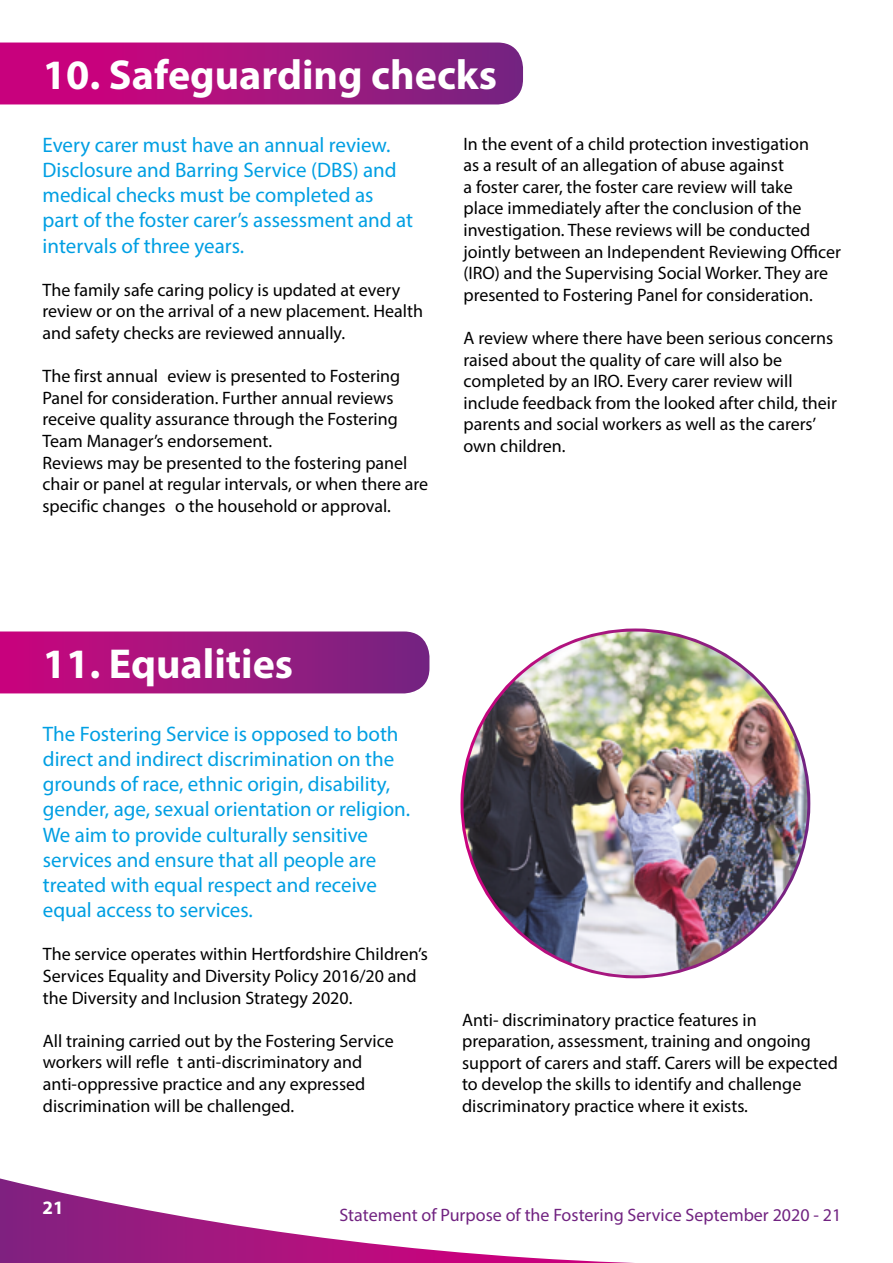
<style>
.page{position:relative;width:893px;height:1263px;background:#fff}
.page>*{position:absolute;margin:0;border:0;box-sizing:border-box;transform-origin:0 0}
.Page_Header{font:700 42px "Myriad Pro";color:#fff}
.Standfirst{font:21px/25.2px "Myriad Pro";color:#009fe3}
.t1{font:700 19.05px "Myriad Pro";color:#fff}
.Body_text{font:18px/21.6px "Myriad Pro";color:#000}
.t2{font:18px "Myriad Pro";color:#712381}
</style>
<div class="page">
<svg style="left:0;top:43px;width:523px;height:61px;background:#a7147f"></svg>
<svg style="left:0;top:631px;width:429px;height:62px;background:#a11980"></svg>
<svg style="left:0;top:1178px;width:634px;height:85px"></svg>
<img style="left:463px;top:631px;width:344px;height:344px;border-radius:172px">
<p class="Page_Header" style="left:43px;top:48px;width:456px">10. Safeguarding checks</p>
<p class="Standfirst" style="left:43px;top:132px;width:372px">Every carer must have an annual review.<br>Disclosure and Barring Service (DBS) and medical checks must be completed as part of the foster carer’s assessment and at intervals of three years.</p>
<p class="Body_text" style="left:43px;top:279px;width:382px">The family safe caring policy is updated at every review or on the arrival of a new placement. Health and safety checks are reviewed annually.</p>
<p class="Body_text" style="left:43px;top:365px;width:387px">The first annual eview is presented to Fostering Panel for consideration. Further annual reviews receive quality assurance through the Fostering Team Manager’s endorsement.<br>Reviews may be presented to the fostering panel chair or panel at regular intervals, or when there are specific changes o the household or approval.</p>
<p class="Body_text" style="left:463px;top:132px;width:379px">In the event of a child protection investigation<br>as a result of an allegation of abuse against<br>a foster carer, the foster care review will take<br>place immediately after the conclusion of the investigation. These reviews will be conducted jointly between an Independent Reviewing Officer (IRO) and the Supervising Social Worker. They are presented to Fostering Panel for consideration.</p>
<p class="Body_text" style="left:463px;top:327px;width:375px">A review where there have been serious concerns raised about the quality of care will also be completed by an IRO. Every carer review will include feedback from the looked after child, their parents and social workers as well as the carers’ own children.</p>
<p class="Page_Header" style="left:43px;top:637px;width:252px">11. Equalities</p>
<p class="Standfirst" style="left:43px;top:721px;width:369px">The Fostering Service is opposed to both direct and indirect discrimination on the grounds of race, ethnic origin, disability, gender, age, sexual orientation or religion.<br>We aim to provide culturally sensitive services and ensure that all people are treated with equal respect and receive equal access to services.</p>
<p class="Body_text" style="left:43px;top:943px;width:386px">The service operates within Hertfordshire Children’s<br>Services Equality and Diversity Policy 2016/20 and the Diversity and Inclusion Strategy 2020.</p>
<p class="Body_text" style="left:43px;top:1030px;width:352px">All training carried out by the Fostering Service workers will refle t anti-discriminatory and anti-oppressive practice and any expressed discrimination will be challenged.</p>
<p class="Body_text" style="left:462px;top:1008px;width:377px">Anti- discriminatory practice features in preparation, assessment, training and ongoing support of carers and staff. Carers will be expected to develop the skills to identify and challenge discriminatory practice where it exists.</p>
<p class="t1" style="left:43px;top:1195px;width:23px">21</p>
<p class="t2" style="left:339px;top:1204px;width:503px">Statement of Purpose of the Fostering Service September 2020 - 21</p>
</div>
